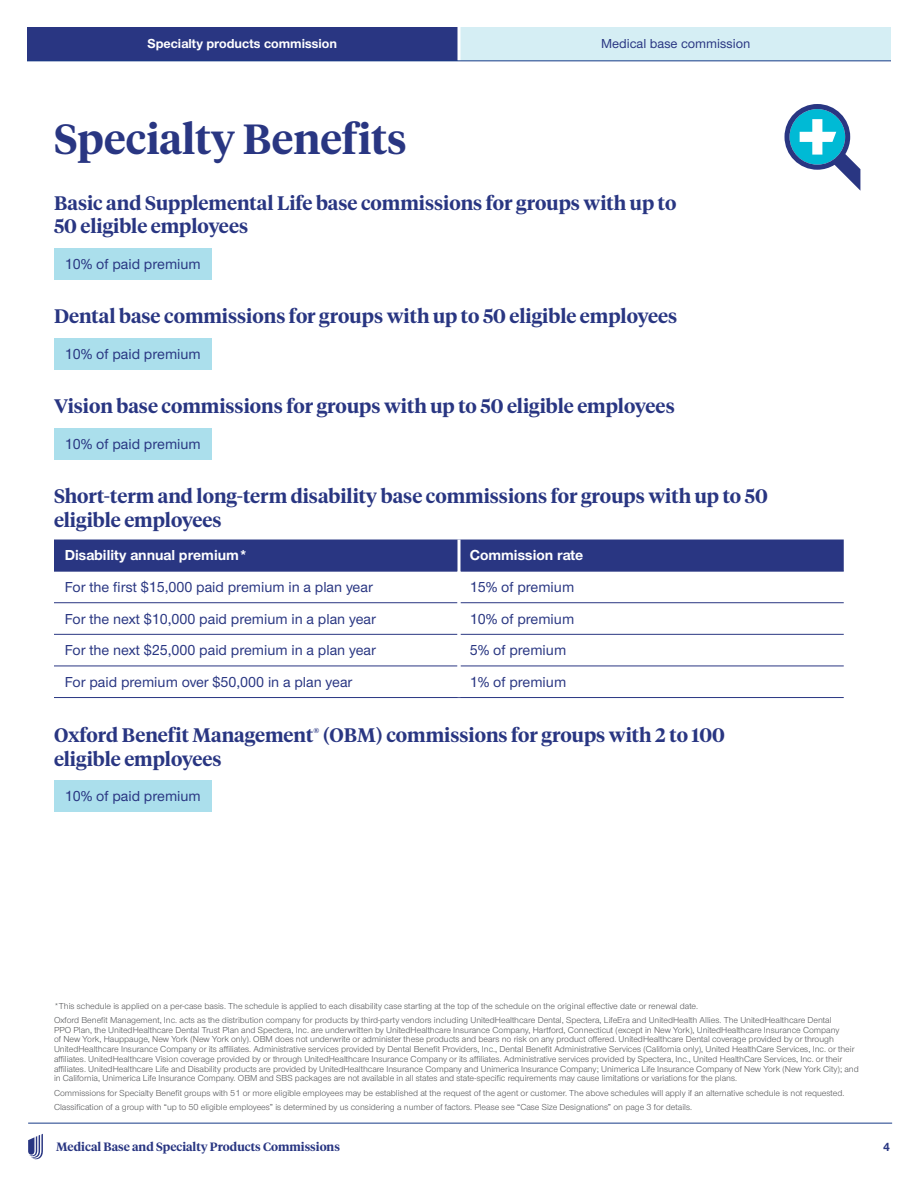
<style>
.page{position:relative;width:918px;height:1188px;background:#fff}
.page>*{position:absolute;margin:0;border:0;box-sizing:border-box;transform-origin:0 0}
.t1{font:600 42px "UHC Serif Headline";color:#293682}
.t2{font:600 19.5px/23.4px "UHC Serif Headline";color:#293682}
.t3{font:500 15px "UHC Sans";color:#293682}
.t4{font:700 15px "UHC Sans";color:#fff}
.t5{font:700 13.5px "UHC Sans";color:#fff}
.t6{font:500 13.5px "UHC Sans";color:#293682}
.t7{font:600 12px "UHC Serif Headline";color:#293682}
.t8{font:700 12px "UHC Sans";color:#293682}
.t9{font:9px/9.8px "UHC Sans";color:#58595b}
</style>
<div class="page">
<svg style="left:28px;top:1134px;width:15px;height:26px"></svg>
<hr style="left:28px;top:1123px;width:864px;height:1px;background:#173b87">
<div style="left:27px;top:27px;width:864px;height:33px;background:#d5eef4"></div>
<div style="left:27px;top:27px;width:431px;height:33px;background:#293682"></div>
<svg style="left:785px;top:104px;width:75px;height:86px"></svg>
<div style="left:54px;top:248px;width:158px;height:31px;background:#abdfec"></div>
<div style="left:54px;top:338px;width:158px;height:32px;background:#abdfec"></div>
<div style="left:54px;top:428px;width:158px;height:32px;background:#abdfec"></div>
<div style="left:54px;top:540px;width:790px;height:31px;background:#293682"></div>
<hr style="left:54px;top:571px;width:404px;height:1px;background:#293682">
<hr style="left:460px;top:571px;width:384px;height:1px;background:#293682">
<hr style="left:54px;top:602px;width:404px;height:1px;background:#293682">
<hr style="left:460px;top:602px;width:384px;height:1px;background:#293682">
<hr style="left:54px;top:634px;width:404px;height:1px;background:#293682">
<hr style="left:460px;top:634px;width:384px;height:1px;background:#293682">
<hr style="left:54px;top:666px;width:404px;height:1px;background:#293682">
<hr style="left:460px;top:666px;width:384px;height:1px;background:#293682">
<hr style="left:54px;top:697px;width:405px;height:1px;background:#293682">
<hr style="left:459px;top:697px;width:385px;height:1px;background:#293682">
<hr style="left:458px;top:540px;width:2px;height:31px;background:#fff">
<div style="left:54px;top:781px;width:158px;height:31px;background:#abdfec"></div>
<hr style="left:458px;top:23px;width:2px;height:38px;background:#fff">
<hr style="left:27px;top:60px;width:864px;height:1px;background:#173b87">
<h3 class="t5" style="left:147px;top:34px;width:191px">Specialty products commission</h3>
<h3 class="t6" style="left:601px;top:34px;width:151px">Medical base commission</h3>
<h1 class="t1" style="left:54px;top:111px;width:354px">Specialty Benefits</h1>
<h2 class="t2" style="left:54px;top:190px;width:624px">Basic and Supplemental Life base commissions for groups with up to<br>50 eligible employees</h2>
<h3 class="t3" style="left:65px;top:254px;width:138px">10% of paid premium</h3>
<h2 class="t2" style="left:54px;top:304px;width:625px">Dental base commissions for groups with up to 50 eligible employees</h2>
<h3 class="t3" style="left:65px;top:344px;width:138px">10% of paid premium</h3>
<h2 class="t2" style="left:54px;top:394px;width:622px">Vision base commissions for groups with up to 50 eligible employees</h2>
<h3 class="t3" style="left:65px;top:434px;width:138px">10% of paid premium</h3>
<h2 class="t2" style="left:54px;top:484px;width:715px">Short-term and long-term disability base commissions for groups with up to 50 eligible employees</h2>
<h3 class="t4" style="left:65px;top:545px;width:184px">Disability annual premium*</h3>
<h3 class="t4" style="left:470px;top:545px;width:115px">Commission rate</h3>
<h3 class="t3" style="left:65px;top:577px;width:310px">For the first $15,000 paid premium in a plan year</h3>
<h3 class="t3" style="left:470px;top:577px;width:106px">15% of premium</h3>
<h3 class="t3" style="left:65px;top:609px;width:313px">For the next $10,000 paid premium in a plan year</h3>
<h3 class="t3" style="left:470px;top:609px;width:106px">10% of premium</h3>
<h3 class="t3" style="left:65px;top:640px;width:313px">For the next $25,000 paid premium in a plan year</h3>
<h3 class="t3" style="left:470px;top:640px;width:98px">5% of premium</h3>
<h3 class="t3" style="left:65px;top:672px;width:289px">For paid premium over $50,000 in a plan year</h3>
<h3 class="t3" style="left:470px;top:672px;width:98px">1% of premium</h3>
<h2 class="t2" style="left:54px;top:723px;width:672px">Oxford Benefit Management<sup>®</sup> (OBM) commissions for groups with 2 to 100 eligible employees</h2>
<h3 class="t3" style="left:65px;top:786px;width:138px">10% of paid premium</h3>
<p class="t9" style="left:54px;top:998px;width:779px;line-height:14.2px">*This schedule is applied on a per-case basis. The schedule is applied to each disability case starting at the top of the schedule on the original effective date or renewal date.<br>Oxford Benefit Management, Inc. acts as the distribution company for products by third-party vendors including UnitedHealthcare Dental, Spectera, LifeEra and UnitedHealth Allies. The UnitedHealthcare Dental</p>
<p class="t9" style="left:54px;top:1025px;width:806px">PPO Plan, the UnitedHealthcare Dental Trust Plan and Spectera, Inc. are underwritten by UnitedHealthcare Insurance Company, Hartford, Connecticut (except in New York), UnitedHealthcare Insurance Company<br>of New York, Hauppauge, New York (New York only). OBM does not underwrite or administer these products and bears no risk on any product offered. UnitedHealthcare Dental coverage provided by or through UnitedHealthcare Insurance Company or its affiliates. Administrative services provided by Dental Benefit Providers, Inc., Dental Benefit Administrative Services (California only), United HealthCare Services, Inc. or their affiliates. UnitedHealthcare Vision coverage provided by or through UnitedHealthcare Insurance Company or its affiliates. Administrative services provided by Spectera, Inc., United HealthCare Services, Inc. or their affiliates. UnitedHealthcare Life and Disability products are provided by UnitedHealthcare Insurance Company and Unimerica Insurance Company; Unimerica Life Insurance Company of New York (New York City); and in California, Unimerica Life Insurance Company. OBM and SBS packages are not available in all states and state-specific requirements may cause limitations or variations for the plans.</p>
<p class="t9" style="left:54px;top:1085px;width:792px;line-height:14.2px">Commissions for Specialty Benefit groups with 51 or more eligible employees may be established at the request of the agent or customer. The above schedules will apply if an alternative schedule is not requested.<br>Classification of a group with “up to 50 eligible employees” is determined by us considering a number of factors. Please see “Case Size Designations” on page 3 for details.</p>
<h3 class="t7" style="left:56px;top:1139px;width:285px">Medical Base and Specialty Products Commissions</h3>
<h3 class="t8" style="left:883px;top:1139px;width:8px">4</h3>
</div>
